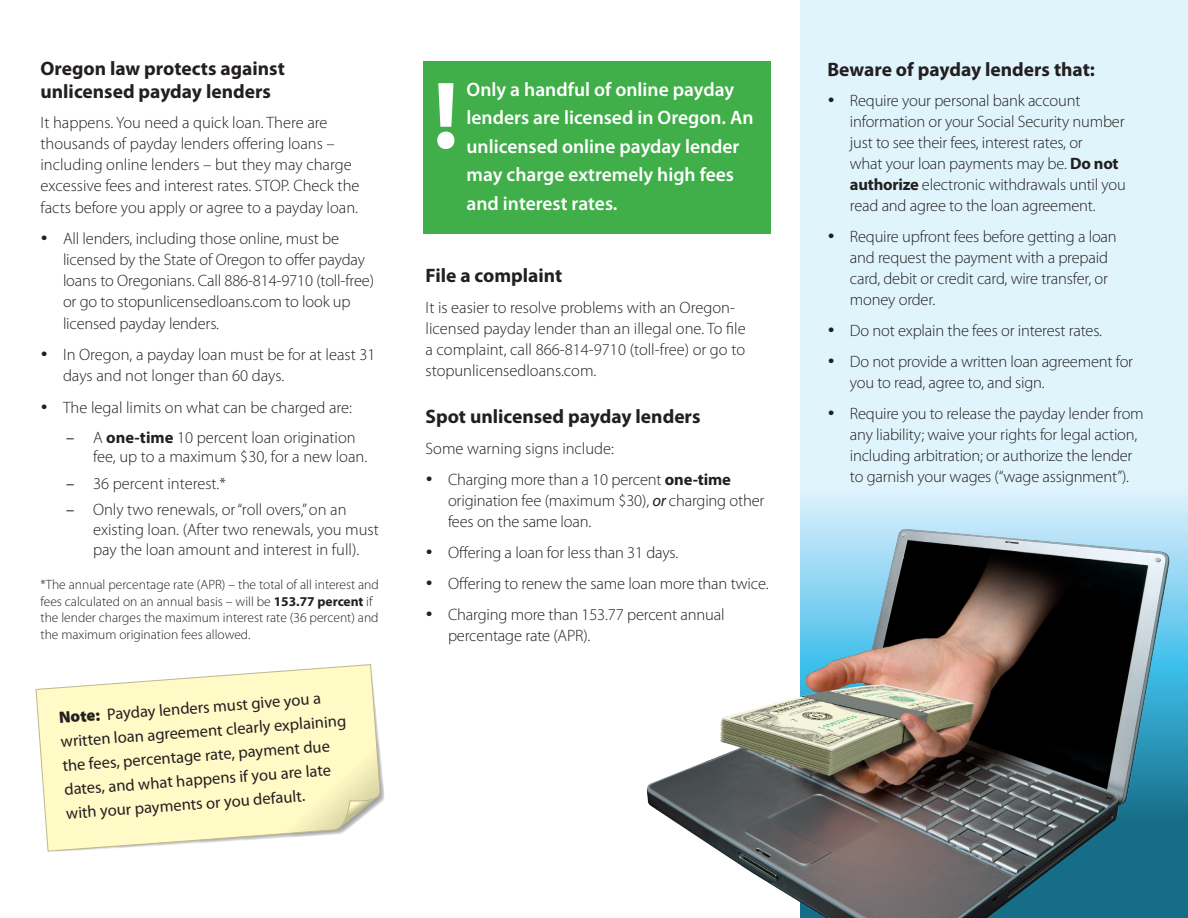
<style>
.page{position:relative;width:1188px;height:918px;background:#fff}
.page>*{position:absolute;margin:0;border:0;box-sizing:border-box;transform-origin:0 0}
.t1{font:600 19.5px/28.5px "Myriad Pro";color:#fff}
.t2{font:700 19.5px/23.4px "Myriad Pro";color:#231f20}
.t3{font:300 16.5px/21px "Myriad Pro";letter-spacing:-.01em;color:#231f20}
.t4{font:16.5px/24px "Myriad Pro";color:#231f20}
.t5{font:300 13.5px/16.5px "Myriad Pro";color:#231f20}
.s1{font-weight:400}
.s2{font-weight:700}
.s3{font-weight:900}
.s4{font-weight:400;font-style:italic}
</style>
<div class="page">
<div style="left:423px;top:61px;width:348px;height:173px;background:#40ae49"></div>
<svg style="left:437px;top:83px;width:17px;height:66px"></svg>
<div style="left:800px;top:0;width:388px;height:918px;background:#e0f4fc"></div>
<img style="left:646px;top:502px;width:542px;height:416px">
<svg style="left:35px;top:665px;width:346px;height:187px;background:#fcf7cc"></svg>
<p class="t2" style="left:40px;top:57px;width:246px">Oregon law protects against unlicensed payday lenders</p>
<p class="t3" style="left:40px;top:112px;width:321px">It happens. You need a quick loan. There are thousands of payday lenders offering loans – including online lenders – but they may charge excessive fees and interest rates. STOP. Check the facts before you apply or agree to a payday loan.</p>
<p class="t3" style="left:63px;top:228px;width:313px;text-indent:-22px">• All lenders, including those online, must be licensed by the State of Oregon to offer payday loans to Oregonians. Call 886-814-9710 (toll-free) or go to stopunlicensedloans.com to look up licensed payday lenders.</p>
<p class="t3" style="left:63px;top:343px;width:314px;line-height:21.6px;text-indent:-22px">• In Oregon, a payday loan must be for at least 31 days and not longer than 60 days.</p>
<p class="t3" style="left:40px;top:397px;width:313px">• The legal limits on what can be charged are:</p>
<p class="t3" style="left:93px;top:427px;width:276px;line-height:19.8px;text-indent:-27px"><span class="s1">–</span> A <span class="s2">one-time</span> 10 percent loan origination fee, up to a maximum $30, for a new loan.</p>
<p class="t3" style="left:66px;top:473px;width:161px"><span class="s1">–</span> 36 percent interest.*</p>
<p class="t3" style="left:93px;top:500px;width:287px;line-height:19.8px;text-indent:-27px"><span class="s1">–</span> Only two renewals, or “roll overs,” on an existing loan. (After two renewals, you must pay the loan amount and interest in full).</p>
<p class="t5" style="left:40px;top:576px;width:340px">*The annual percentage rate (APR) – the total of all interest and fees calculated on an annual basis – will be <span class="s2">153.77 percent</span> if the lender charges the maximum interest rate (36 percent) and the maximum origination fees allowed.</p>
<p class="t4" style="left:58px;top:705px;width:288px;rotate:-4deg"><span class="s3">Note:</span> Payday lenders must give you a written loan agreement clearly explaining the fees, percentage rate, payment due dates, and what happens if you are late with your payments or you default.</p>
<p class="t1" style="left:467px;top:74px;width:289px">Only a handful of online payday lenders are licensed in Oregon. An unlicensed online payday lender may charge extremely high fees and interest rates.</p>
<p class="t2" style="left:426px;top:264px;width:138px">File a complaint</p>
<p class="t3" style="left:426px;top:297px;width:322px">It is easier to resolve problems with an Oregon&shy;licensed payday lender than an illegal one. To file a complaint, call 866-814-9710 (toll-free) or go to stopunlicensedloans.com.</p>
<p class="t2" style="left:426px;top:405px;width:276px">Spot unlicensed payday lenders</p>
<p class="t3" style="left:426px;top:438px;width:190px">Some warning signs include:</p>
<p class="t3" style="left:448px;top:469px;width:318px;text-indent:-22px">• Charging more than a 10 percent <span class="s2">one-time </span>origination fee (maximum $30), <span class="s4">or</span> charging other fees on the same loan.</p>
<p class="t3" style="left:426px;top:542px;width:254px">• Offering a loan for less than 31 days.</p>
<p class="t3" style="left:426px;top:573px;width:345px">• Offering to renew the same loan more than twice.</p>
<p class="t3" style="left:448px;top:604px;width:278px;text-indent:-22px">• Charging more than 153.77 percent annual percentage rate (APR).</p>
<p class="t2" style="left:827px;top:58px;width:269px">Beware of payday lenders that:</p>
<p class="t3" style="left:850px;top:90px;width:277px;text-indent:-22px">• Require your personal bank account information or your Social Security number just to see their fees, interest rates, or<br>what your loan payments may be. <span class="s2">Do not authorize</span> electronic withdrawals until you read and agree to the loan agreement.</p>
<p class="t3" style="left:850px;top:226px;width:268px;text-indent:-22px">• Require upfront fees before getting a loan and request the payment with a prepaid card, debit or credit card, wire transfer, or money order.</p>
<p class="t3" style="left:827px;top:320px;width:276px">• Do not explain the fees or interest rates.</p>
<p class="t3" style="left:850px;top:351px;width:285px;text-indent:-22px">• Do not provide a written loan agreement for you to read, agree to, and sign.</p>
<p class="t3" style="left:850px;top:403px;width:295px;text-indent:-22px">• Require you to release the payday lender from any liability; waive your rights for legal action, including arbitration; or authorize the lender to garnish your wages (“wage assignment”).</p>
</div>
